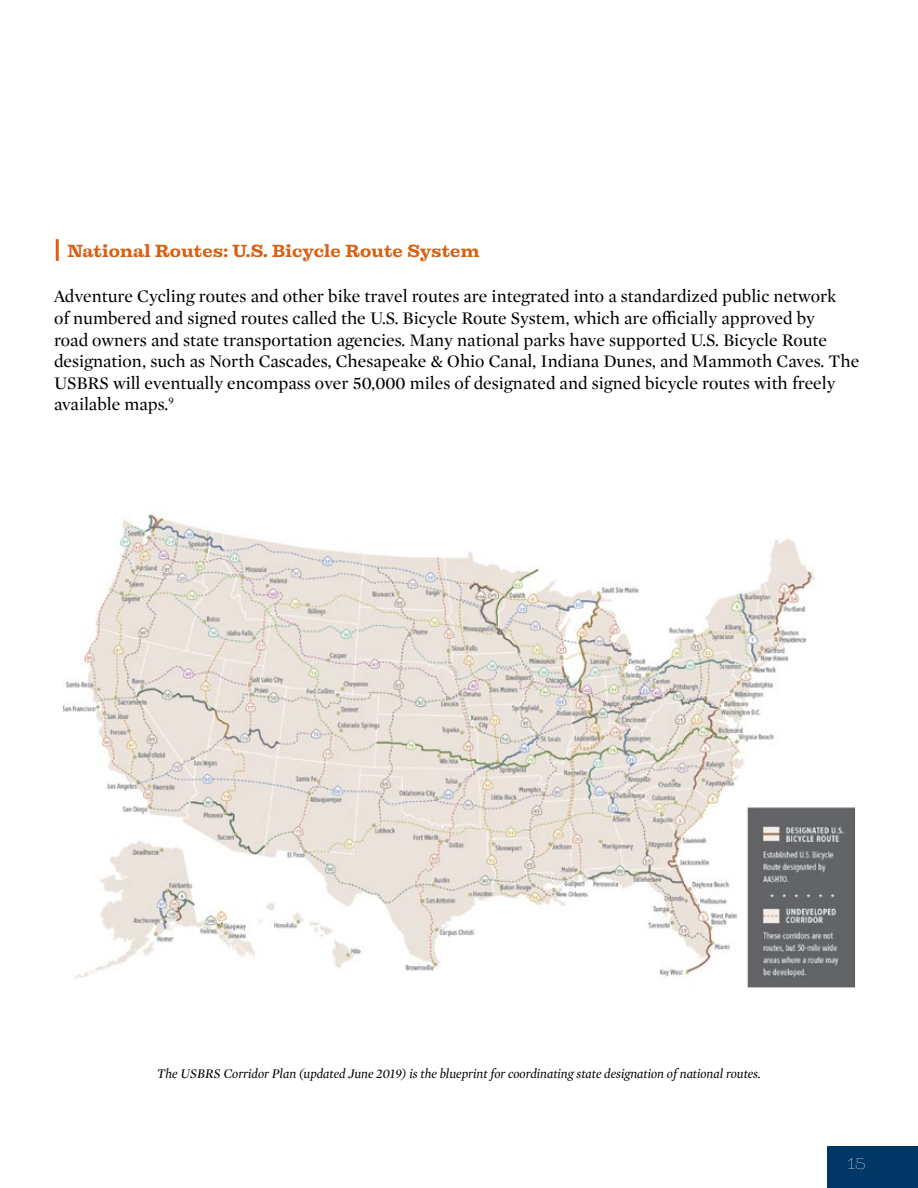
<style>
.page{position:relative;width:918px;height:1188px;background:#fff}
.page>*{position:absolute;margin:0;border:0;box-sizing:border-box;transform-origin:0 0}
.t1{font:18px/21.6px "Mercury Display";color:#000}
.t2{font:700 16.5px "Liberteen";letter-spacing:.01em;color:#d66112}
.t3{font:100 15px "Liberteen";color:#fff}
.t4{font:italic 13.5px "Mercury Display";color:#000}
</style>
<div class="page">
<div style="left:827px;top:1146px;width:91px;height:42px;background:#003767"></div>
<hr style="left:56px;top:239px;width:3px;height:22px;background:#d66112">
<img style="left:63px;top:514px;width:792px;height:473px">
<p class="t2" style="left:68px;top:239px;width:413px">National Routes: U.S. Bicycle Route System</p>
<p class="t1" style="left:54px;top:285px;width:807px">Adventure Cycling routes and other bike travel routes are integrated into a standardized public network<br>of numbered and signed routes called the U.S. Bicycle Route System, which are officially approved by<br>road owners and state transportation agencies. Many national parks have supported U.S. Bicycle Route designation, such as North Cascades, Chesapeake &amp; Ohio Canal, Indiana Dunes, and Mammoth Caves. The USBRS will eventually encompass over 50,000 miles of designated and signed bicycle routes with freely available maps.<sup>9</sup></p>
<p class="t4" style="left:157px;top:1064px;width:605px">The USBRS Corridor Plan (updated June 2019) is the blueprint for coordinating state designation of national routes.</p>
<p class="t3" style="left:847px;top:1154px;width:20px">15</p>
</div>
